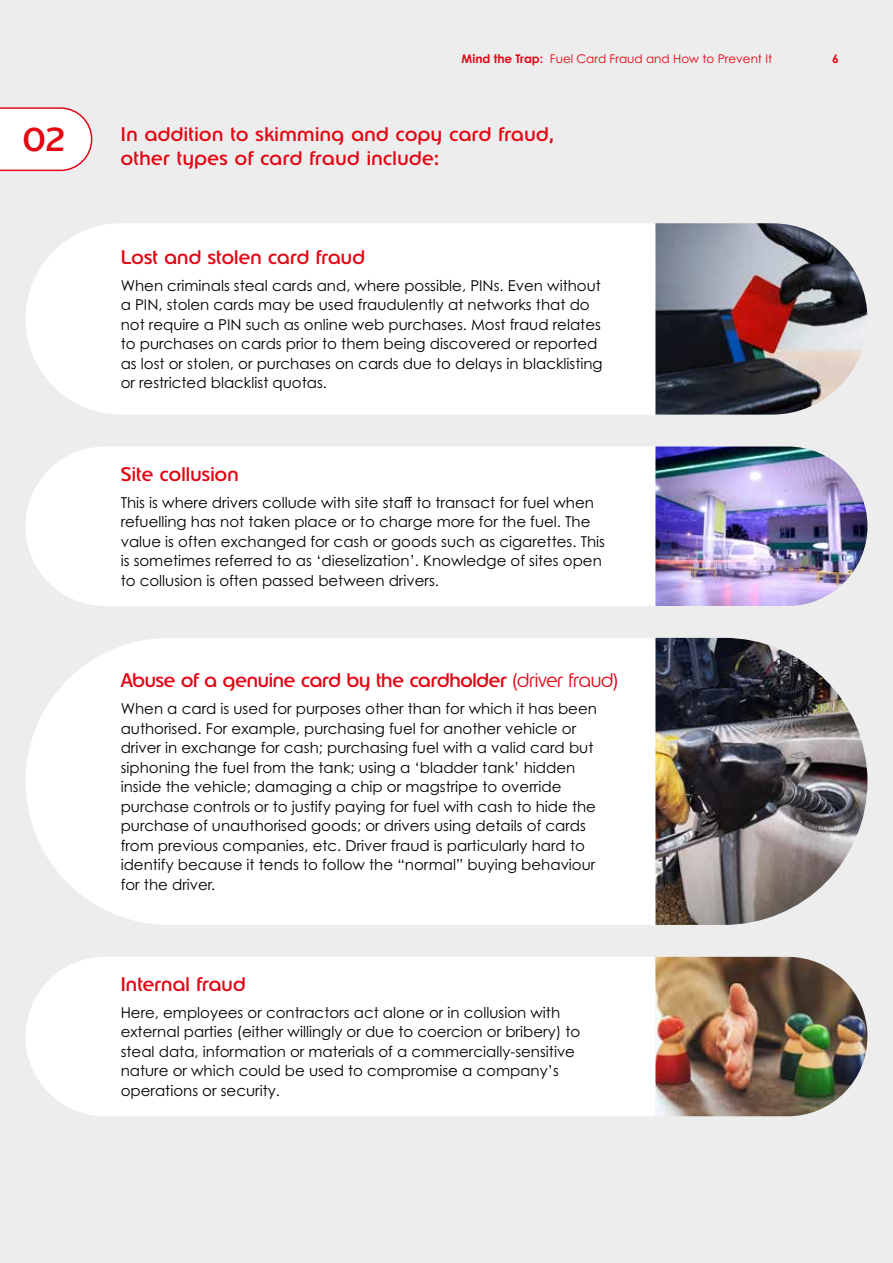
<style>
.page{position:relative;width:893px;height:1263px;background:#ededed}
.page>*{position:absolute;margin:0;border:0;box-sizing:border-box;transform-origin:0 0}
.t1{font:33px "Edenred";color:#e30613}
.t2{font:19.5px/24px "Edenred";letter-spacing:.01em;color:#e30613}
.t3{font:19.5px "Edenred";letter-spacing:-.01em;color:#e30613}
.t4{font:15px/19.5px "Century Gothic Pro";color:#000}
.t5{font:12px "Century Gothic Pro";color:#e30613}
.t6{font:700 12px "Century Gothic Pro";color:#e30613}
.s1{font-weight:700}
.s2{font-weight:300}
</style>
<div class="page">
<div style="left:26px;top:223px;width:841px;height:192px;background:#fff;border-radius:96px"></div>
<div style="left:26px;top:446px;width:841px;height:160px;background:#fff;border-radius:80px"></div>
<div style="left:26px;top:957px;width:841px;height:159px;background:#fff;border-radius:80px"></div>
<div style="left:26px;top:638px;width:841px;height:287px;background:#fff;border-radius:144px"></div>
<svg style="left:0;top:107px;width:92px;height:64px;background:#fcf0f0"></svg>
<img style="left:655px;top:223px;width:212px;height:192px">
<img style="left:655px;top:446px;width:212px;height:160px">
<img style="left:655px;top:957px;width:212px;height:159px">
<img style="left:655px;top:638px;width:212px;height:287px">
<h1 class="t1" style="left:23px;top:117px;width:44px">02</h1>
<p class="t5" style="left:462px;top:51px;width:312px"><span class="s1">Mind the Trap:</span> Fuel Card Fraud and How to Prevent It</p>
<p class="t6" style="left:832px;top:51px;width:8px">6</p>
<h2 class="t2" style="left:121px;top:122px;width:434px">In addition to skimming and copy card fraud, other types of card fraud include:</h2>
<h2 class="t2" style="left:121px;top:245px;width:245px">Lost and stolen card fraud</h2>
<p class="t4" style="left:121px;top:275px;width:484px">When criminals steal cards and, where possible, PINs. Even without a PIN, stolen cards may be used fraudulently at networks that do not require a PIN such as online web purchases. Most fraud relates to purchases on cards prior to them being discovered or reported as lost or stolen, or purchases on cards due to delays in blacklisting or restricted blacklist quotas.</p>
<h2 class="t2" style="left:121px;top:462px;width:119px">Site collusion</h2>
<p class="t4" style="left:121px;top:492px;width:486px">This is where drivers collude with site staff to transact for fuel when refuelling has not taken place or to charge more for the fuel. The value is often exchanged for cash or goods such as cigarettes. This is sometimes referred to as ‘dieselization’. Knowledge of sites open to collusion is often passed between drivers.</p>
<h2 class="t3" style="left:121px;top:667px;width:499px">Abuse of a genuine card by the cardholder <span class="s2">(driver fraud)</span></h2>
<p class="t4" style="left:121px;top:699px;width:478px">When a card is used for purposes other than for which it has been authorised. For example, purchasing fuel for another vehicle or driver in exchange for cash; purchasing fuel with a valid card but siphoning the fuel from the tank; using a ‘bladder tank’ hidden inside the vehicle; damaging a chip or magstripe to override purchase controls or to justify paying for fuel with cash to hide the purchase of unauthorised goods; or drivers using details of cards from previous companies, etc. Driver fraud is particularly hard to identify because it tends to follow the “normal” buying behaviour for the driver.</p>
<h2 class="t2" style="left:121px;top:972px;width:126px">Internal fraud</h2>
<p class="t4" style="left:121px;top:1002px;width:461px">Here, employees or contractors act alone or in collusion with external parties (either willingly or due to coercion or bribery) to steal data, information or materials of a commercially-sensitive nature or which could be used to compromise a company’s operations or security.</p>
</div>
